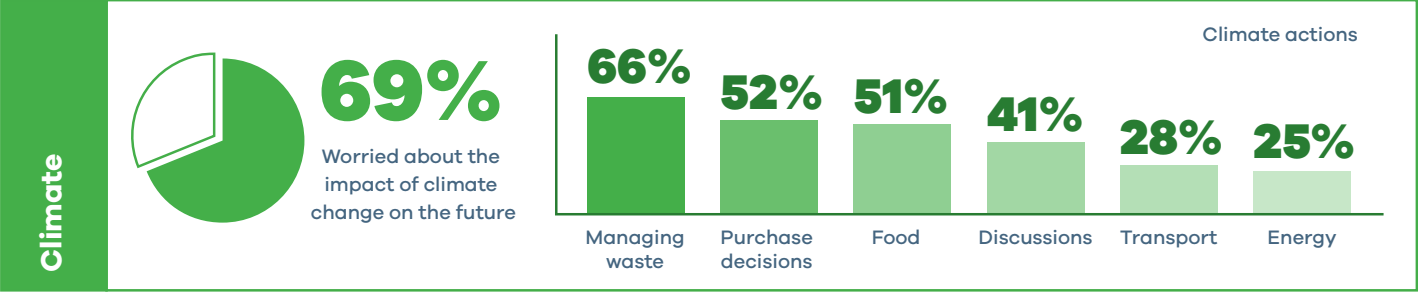
<style>
.page{position:relative;width:1418px;height:292px;background:#fff}
.page>*{position:absolute;margin:0;border:0;box-sizing:border-box;transform-origin:0 0}
.t1{font:900 87.5px "Galano Grotesque";color:#44af49}
.t2{font:900 50px "Galano Grotesque";color:#287c32}
.t3{font:700 30px "Galano Grotesque";color:#fff}
.t4{font:500 20px/24px "Galano Grotesque";color:#446580;text-align:center}
</style>
<div class="page">
<svg style="left:555px;top:34px;width:829px;height:182px"></svg>
<div style="left:105px;top:0;width:1312px;height:291px;border:2px solid #44ae49"></div>
<div style="left:1px;top:0;width:105px;height:289px;background:#44af49"></div>
<div style="left:0;top:0;width:108px;height:291px;border:2px solid #44ae49"></div>
<svg style="left:131px;top:52px;width:85px;height:117px"></svg>
<svg style="left:147px;top:58px;width:157px;height:164px;fill:#44af49"></svg>
<h3 class="t3" style="left:33px;top:271px;width:119px;rotate:-90deg">Climate</h3>
<h1 class="t1" style="left:320px;top:34px;width:184px">69%</h1>
<p class="t4" style="left:311px;top:142px;width:206px;line-height:27.5px">Worried about the impact of climate change on the future</p>
<h2 class="t2" style="left:587px;top:34px;width:106px">66%</h2>
<p class="t4" style="left:585px;top:224px;width:101px">Managing waste</p>
<h2 class="t2" style="left:720px;top:64px;width:364px">52% 51% 41%</h2>
<p class="t4" style="left:1202px;top:22px;width:157px">Climate actions</p>
<h2 class="t2" style="left:1119px;top:105px;width:104px">28%</h2>
<h2 class="t2" style="left:1253px;top:109px;width:103px">25%</h2>
<p class="t4" style="left:720px;top:224px;width:94px;text-align:left">Purchase decisions</p>
<p class="t4" style="left:871px;top:224px;width:50px">Food</p>
<p class="t4" style="left:978px;top:224px;width:116px">Discussions</p>
<p class="t4" style="left:1120px;top:224px;width:99px">Transport</p>
<p class="t4" style="left:1267px;top:224px;width:70px">Energy</p>
</div>
